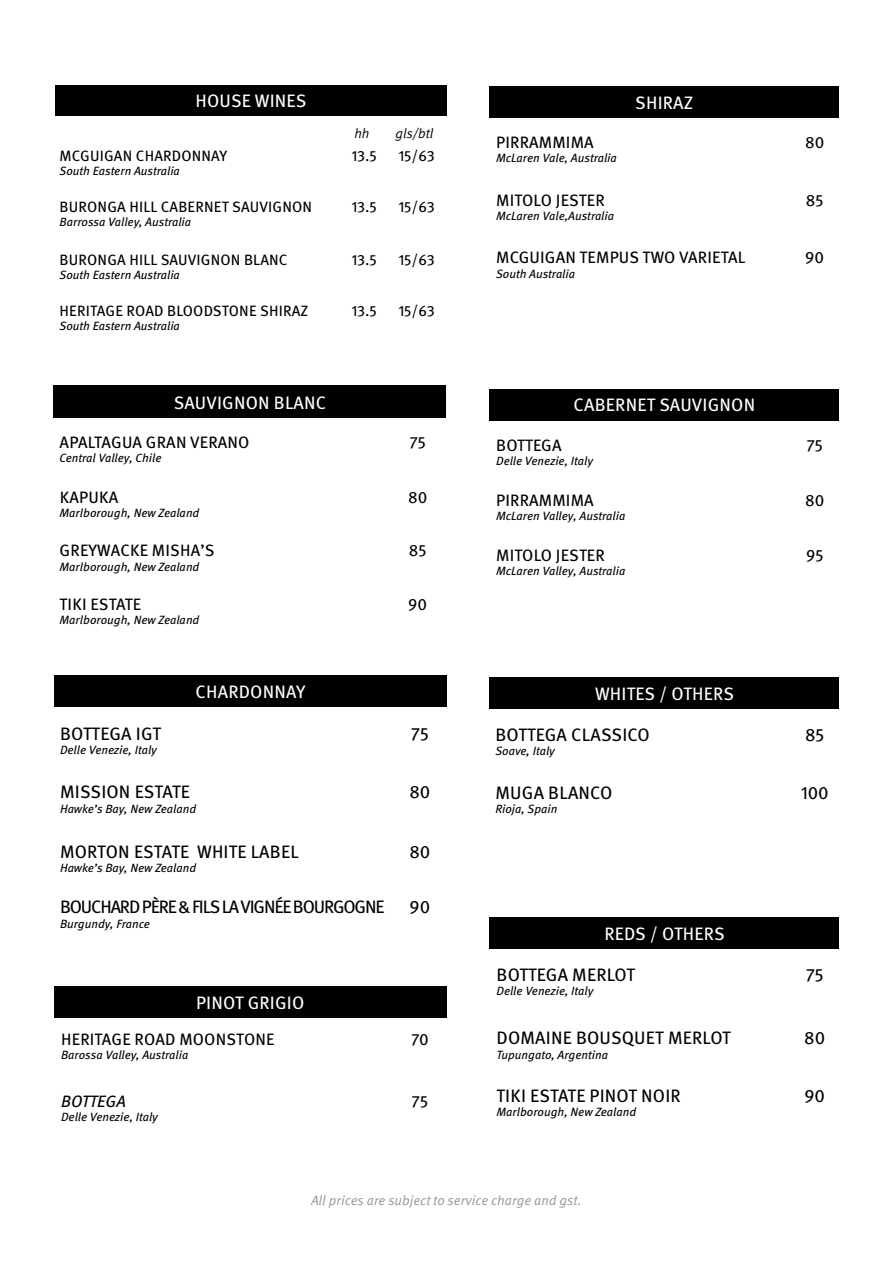
<style>
.page{position:relative;width:893px;height:1263px;background:#fff}
.page>*{position:absolute;margin:0;border:0;box-sizing:border-box;transform-origin:0 0}
.t1{font:18px "Meta Pro";color:#000}
.t2{font:18px "Meta Pro";letter-spacing:.01em;color:#fff}
.t3{font:18px "Meta Pro";letter-spacing:-.065em;color:#000}
.t4{font:16.5px "Meta Pro";letter-spacing:.01em;color:#000}
.t5{font:italic 16.5px "Meta Pro";letter-spacing:.005em;color:#000}
.t6{font:15px "Meta Pro";letter-spacing:.01em;color:#000}
.t7{font:italic 13.5px "Meta Pro";color:#939598}
.t8{font:italic 13.5px "Meta Normal Cyr";color:#000}
.t9{font:italic 12px "Meta Pro";letter-spacing:-.005em;color:#000}
</style>
<div class="page">
<div style="left:54px;top:386px;width:392px;height:32px;background:#000"></div>
<div style="left:54px;top:675px;width:392px;height:32px;background:#000"></div>
<div style="left:54px;top:986px;width:392px;height:32px;background:#000"></div>
<div style="left:490px;top:677px;width:349px;height:32px;background:#000"></div>
<div style="left:490px;top:917px;width:349px;height:32px;background:#000"></div>
<div style="left:490px;top:389px;width:349px;height:31px;background:#000"></div>
<div style="left:489px;top:86px;width:350px;height:32px;background:#000"></div>
<div style="left:55px;top:85px;width:391px;height:31px;background:#000"></div>
<h1 class="t2" style="left:195px;top:90px;width:112px">HOUSE WINES</h1>
<p class="t8" style="left:354px;top:126px;width:17px">hh</p>
<p class="t8" style="left:396px;top:126px;width:39px">gls/btl</p>
<p class="t6" style="left:60px;top:146px;width:169px">MCGUIGAN CHARDONNAY</p>
<p class="t9" style="left:60px;top:163px;width:122px">South Eastern Australia</p>
<p class="t6" style="left:351px;top:146px;width:27px">13.5</p>
<p class="t6" style="left:398px;top:146px;width:38px">15/63</p>
<p class="t6" style="left:60px;top:197px;width:254px">BURONGA HILL CABERNET SAUVIGNON</p>
<p class="t9" style="left:60px;top:214px;width:133px">Barrossa Valley, Australia</p>
<p class="t6" style="left:351px;top:197px;width:27px">13.5</p>
<p class="t6" style="left:398px;top:197px;width:38px">15/63</p>
<p class="t6" style="left:60px;top:250px;width:229px">BURONGA HILL SAUVIGNON BLANC</p>
<p class="t9" style="left:60px;top:268px;width:122px">South Eastern Australia</p>
<p class="t6" style="left:351px;top:250px;width:27px">13.5</p>
<p class="t6" style="left:398px;top:250px;width:38px">15/63</p>
<p class="t6" style="left:60px;top:301px;width:250px">HERITAGE ROAD BLOODSTONE SHIRAZ</p>
<p class="t9" style="left:60px;top:319px;width:122px">South Eastern Australia</p>
<p class="t6" style="left:351px;top:301px;width:27px">13.5</p>
<p class="t6" style="left:398px;top:301px;width:38px">15/63</p>
<h1 class="t2" style="left:174px;top:391px;width:154px">SAUVIGNON BLANC</h1>
<h2 class="t4" style="left:60px;top:431px;width:191px">APALTAGUA GRAN VERANO</h2>
<p class="t9" style="left:60px;top:450px;width:104px">Central Valley, Chile</p>
<h2 class="t4" style="left:409px;top:431px;width:18px">75</h2>
<h2 class="t4" style="left:60px;top:487px;width:60px">KAPUKA</h2>
<p class="t9" style="left:60px;top:506px;width:141px">Marlborough, New Zealand</p>
<h2 class="t4" style="left:408px;top:487px;width:21px">80</h2>
<h2 class="t4" style="left:60px;top:540px;width:157px">GREYWACKE MISHA’S</h2>
<p class="t9" style="left:60px;top:559px;width:141px">Marlborough, New Zealand</p>
<h2 class="t4" style="left:409px;top:540px;width:19px">85</h2>
<h2 class="t4" style="left:60px;top:593px;width:83px">TIKI ESTATE</h2>
<p class="t9" style="left:60px;top:612px;width:141px">Marlborough, New Zealand</p>
<h2 class="t4" style="left:408px;top:593px;width:20px">90</h2>
<h1 class="t2" style="left:196px;top:680px;width:111px">CHARDONNAY</h1>
<h1 class="t1" style="left:60px;top:722px;width:102px">BOTTEGA IGT</h1>
<p class="t9" style="left:60px;top:742px;width:98px">Delle Venezie, Italy</p>
<h1 class="t1" style="left:411px;top:722px;width:20px">75</h1>
<h1 class="t1" style="left:60px;top:781px;width:131px">MISSION ESTATE</h1>
<p class="t9" style="left:60px;top:801px;width:138px">Hawke’s Bay, New Zealand</p>
<h1 class="t1" style="left:409px;top:781px;width:23px">80</h1>
<h1 class="t1" style="left:60px;top:840px;width:240px">MORTON ESTATE WHITE LABEL</h1>
<p class="t9" style="left:60px;top:861px;width:138px">Hawke’s Bay, New Zealand</p>
<h1 class="t1" style="left:409px;top:840px;width:23px">80</h1>
<h1 class="t3" style="left:60px;top:896px;width:326px">BOUCHARD PÈRE &amp; FILS LA VIGNÉE BOURGOGNE</h1>
<p class="t9" style="left:60px;top:916px;width:92px">Burgundy, France</p>
<h1 class="t1" style="left:410px;top:896px;width:22px">90</h1>
<h1 class="t2" style="left:196px;top:991px;width:110px">PINOT GRIGIO</h1>
<h2 class="t4" style="left:61px;top:1028px;width:215px">HERITAGE ROAD MOONSTONE</h2>
<p class="t9" style="left:61px;top:1047px;width:129px">Barossa Valley, Australia</p>
<h2 class="t5" style="left:61px;top:1091px;width:66px">BOTTEGA</h2>
<p class="t9" style="left:61px;top:1110px;width:98px">Delle Venezie, Italy</p>
<h2 class="t4" style="left:411px;top:1028px;width:19px">70</h2>
<h2 class="t4" style="left:412px;top:1091px;width:18px">75</h2>
<h2 class="t4" style="left:496px;top:132px;width:99px">PIRRAMMIMA</h2>
<p class="t9" style="left:496px;top:150px;width:122px">McLaren Vale, Australia</p>
<h2 class="t4" style="left:496px;top:190px;width:110px">MITOLO JESTER</h2>
<p class="t9" style="left:496px;top:208px;width:120px">McLaren Vale,Australia</p>
<h1 class="t2" style="left:635px;top:91px;width:60px">SHIRAZ</h1>
<h2 class="t4" style="left:496px;top:247px;width:251px">MCGUIGAN TEMPUS TWO VARIETAL</h2>
<p class="t9" style="left:496px;top:266px;width:81px">South Australia</p>
<h1 class="t2" style="left:574px;top:394px;width:183px">CABERNET SAUVIGNON</h1>
<h2 class="t4" style="left:496px;top:434px;width:67px">BOTTEGA</h2>
<p class="t9" style="left:496px;top:453px;width:98px">Delle Venezie, Italy</p>
<h2 class="t4" style="left:496px;top:490px;width:99px">PIRRAMMIMA</h2>
<p class="t9" style="left:496px;top:509px;width:131px">McLaren Valley, Australia</p>
<h2 class="t4" style="left:496px;top:544px;width:110px">MITOLO JESTER</h2>
<p class="t9" style="left:496px;top:563px;width:131px">McLaren Valley, Australia</p>
<h1 class="t2" style="left:595px;top:682px;width:140px">WHITES / OTHERS</h1>
<h1 class="t1" style="left:495px;top:723px;width:156px">BOTTEGA CLASSICO</h1>
<p class="t9" style="left:495px;top:743px;width:61px">Soave, Italy</p>
<h1 class="t1" style="left:495px;top:781px;width:118px">MUGA BLANCO</h1>
<p class="t9" style="left:495px;top:801px;width:64px">Rioja, Spain</p>
<h1 class="t2" style="left:604px;top:922px;width:122px">REDS / OTHERS</h1>
<h1 class="t1" style="left:497px;top:963px;width:140px">BOTTEGA MERLOT</h1>
<p class="t9" style="left:496px;top:984px;width:98px">Delle Venezie, Italy</p>
<h1 class="t1" style="left:497px;top:1027px;width:236px">DOMAINE BOUSQUET MERLOT</h1>
<p class="t9" style="left:496px;top:1047px;width:113px">Tupungato, Argentina</p>
<h1 class="t1" style="left:497px;top:1084px;width:186px">TIKI ESTATE PINOT NOIR</h1>
<p class="t9" style="left:496px;top:1104px;width:141px">Marlborough, New Zealand</p>
<p class="t7" style="left:311px;top:1191px;width:272px">All prices are subject to service charge and gst.</p>
<h2 class="t4" style="left:805px;top:132px;width:21px">80</h2>
<h2 class="t4" style="left:806px;top:190px;width:19px">85</h2>
<h2 class="t4" style="left:805px;top:247px;width:20px">90</h2>
<h2 class="t4" style="left:806px;top:434px;width:18px">75</h2>
<h2 class="t4" style="left:805px;top:490px;width:21px">80</h2>
<h2 class="t4" style="left:806px;top:544px;width:19px">95</h2>
<h1 class="t1" style="left:805px;top:723px;width:21px">85</h1>
<h1 class="t1" style="left:801px;top:781px;width:30px">100</h1>
<h1 class="t1" style="left:806px;top:963px;width:20px">75</h1>
<h1 class="t1" style="left:804px;top:1027px;width:23px">80</h1>
<h1 class="t1" style="left:804px;top:1084px;width:22px">90</h1>
</div>
